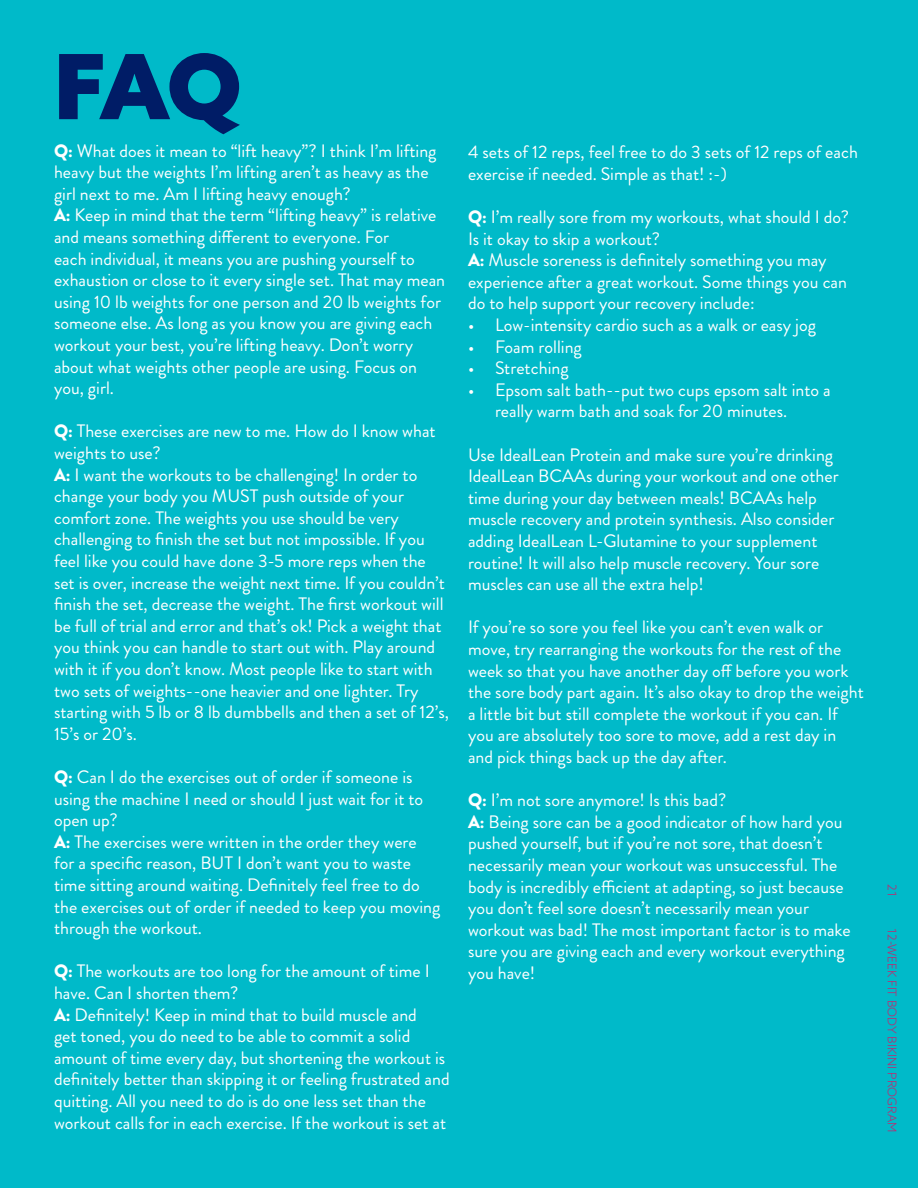
<style>
.page{position:relative;width:918px;height:1188px;background:#00bac9}
.page>*{position:absolute;margin:0;border:0;box-sizing:border-box;transform-origin:0 0}
.t1{font:900 90px "Azo Sans";color:#001c66}
.t2{font:18px/21.6px "Brandon Grotesque";color:#fff}
.t3{font:300 12px "Azo Sans";color:#c2266e}
.s1{font-weight:900}
</style>
<div class="page">
<p class="t1" style="left:54px;top:27px;width:190px">FAQ</p>
<p class="t2" style="left:54px;top:140px;width:384px"><span class="s1">Q:</span> What does it mean to “lift heavy”? I think I’m lifting heavy but the weights I’m lifting aren’t as heavy as the girl next to me. Am I lifting heavy enough?</p>
<p class="t2" style="left:54px;top:205px;width:393px"><span class="s1">A:</span> Keep in mind that the term “lifting heavy” is relative and means something different to everyone. For<br>each individual, it means you are pushing yourself to exhaustion or close to it every single set. That may mean using 10 lb weights for one person and 20 lb weights for someone else. As long as you know you are giving each workout your best, you’re lifting heavy. Don’t worry about what weights other people are using. Focus on you, girl.</p>
<p class="t2" style="left:54px;top:421px;width:383px"><span class="s1">Q:</span> These exercises are new to me. How do I know what weights to use?</p>
<p class="t2" style="left:54px;top:464px;width:396px"><span class="s1">A:</span> I want the workouts to be challenging! In order to change your body you MUST push outside of your comfort zone. The weights you use should be very challenging to finish the set but not impossible. If you feel like you could have done 3-5 more reps when the set is over, increase the weight next time. If you couldn’t finish the set, decrease the weight. The first workout will be full of trial and error and that’s ok! Pick a weight that you think you can handle to start out with. Play around with it if you don’t know. Most people like to start with two sets of weights--one heavier and one lighter. Try starting with 5 lb or 8 lb dumbbells and then a set of 12’s, 15’s or 20’s.</p>
<p class="t2" style="left:54px;top:766px;width:371px"><span class="s1">Q:</span> Can I do the exercises out of order if someone is using the machine I need or should I just wait for it to open up?</p>
<p class="t2" style="left:54px;top:831px;width:388px"><span class="s1">A:</span> The exercises were written in the order they were for a specific reason, BUT I don’t want you to waste time sitting around waiting. Definitely feel free to do the exercises out of order if needed to keep you moving through the workout.</p>
<p class="t2" style="left:54px;top:961px;width:377px"><span class="s1">Q:</span> The workouts are too long for the amount of time I have. Can I shorten them?</p>
<p class="t2" style="left:54px;top:1004px;width:397px"><span class="s1">A:</span> Definitely! Keep in mind that to build muscle and<br>get toned, you do need to be able to commit a solid amount of time every day, but shortening the workout is definitely better than skipping it or feeling frustrated and quitting. All you need to do is do one less set than the workout calls for in each exercise. If the workout is set at</p>
<p class="t2" style="left:468px;top:142px;width:391px">4 sets of 12 reps, feel free to do 3 sets of 12 reps of each exercise if needed. Simple as that! :-)</p>
<p class="t2" style="left:468px;top:206px;width:383px"><span class="s1">Q:</span> I’m really sore from my workouts, what should I do?<br>Is it okay to skip a workout?</p>
<p class="t2" style="left:468px;top:250px;width:381px"><span class="s1">A:</span> Muscle soreness is definitely something you may experience after a great workout. Some things you can do to help support your recovery include:</p>
<p class="t2" style="left:468px;top:314px;width:350px">• Low-intensity cardio such as a walk or easy jog</p>
<p class="t2" style="left:468px;top:336px;width:115px">• Foam rolling</p>
<p class="t2" style="left:468px;top:358px;width:102px">• Stretching</p>
<p class="t2" style="left:495px;top:379px;width:337px;text-indent:-27px">• Epsom salt bath--put two cups epsom salt into a really warm bath and soak for 20 minutes.</p>
<p class="t2" style="left:468px;top:444px;width:372px">Use IdealLean Protein and make sure you’re drinking IdealLean BCAAs during your workout and one other time during your day between meals! BCAAs help muscle recovery and protein synthesis. Also consider adding IdealLean L-Glutamine to your supplement routine! It will also help muscle recovery. Your sore muscles can use all the extra help!</p>
<p class="t2" style="left:468px;top:617px;width:397px">If you’re so sore you feel like you can’t even walk or move, try rearranging the workouts for the rest of the week so that you have another day off before you work the sore body part again. It’s also okay to drop the weight a little bit but still complete the workout if you can. If you are absolutely too sore to move, add a rest day in and pick things back up the day after.</p>
<p class="t2" style="left:468px;top:790px;width:260px"><span class="s1">Q:</span> I’m not sore anymore! Is this bad?</p>
<p class="t2" style="left:468px;top:811px;width:384px"><span class="s1">A:</span> Being sore can be a good indicator of how hard you pushed yourself, but if you’re not sore, that doesn’t necessarily mean your workout was unsuccessful. The body is incredibly efficient at adapting, so just because you don’t feel sore doesn’t necessarily mean your workout was bad! The most important factor is to make sure you are giving each and every workout everything you have!</p>
<p class="t3" style="left:900px;top:884px;width:14px;rotate:90deg">21</p>
<p class="t3" style="left:900px;top:928px;width:206px;rotate:90deg">12-WEEK FIT BODY BIKINI PROGRAM</p>
</div>
